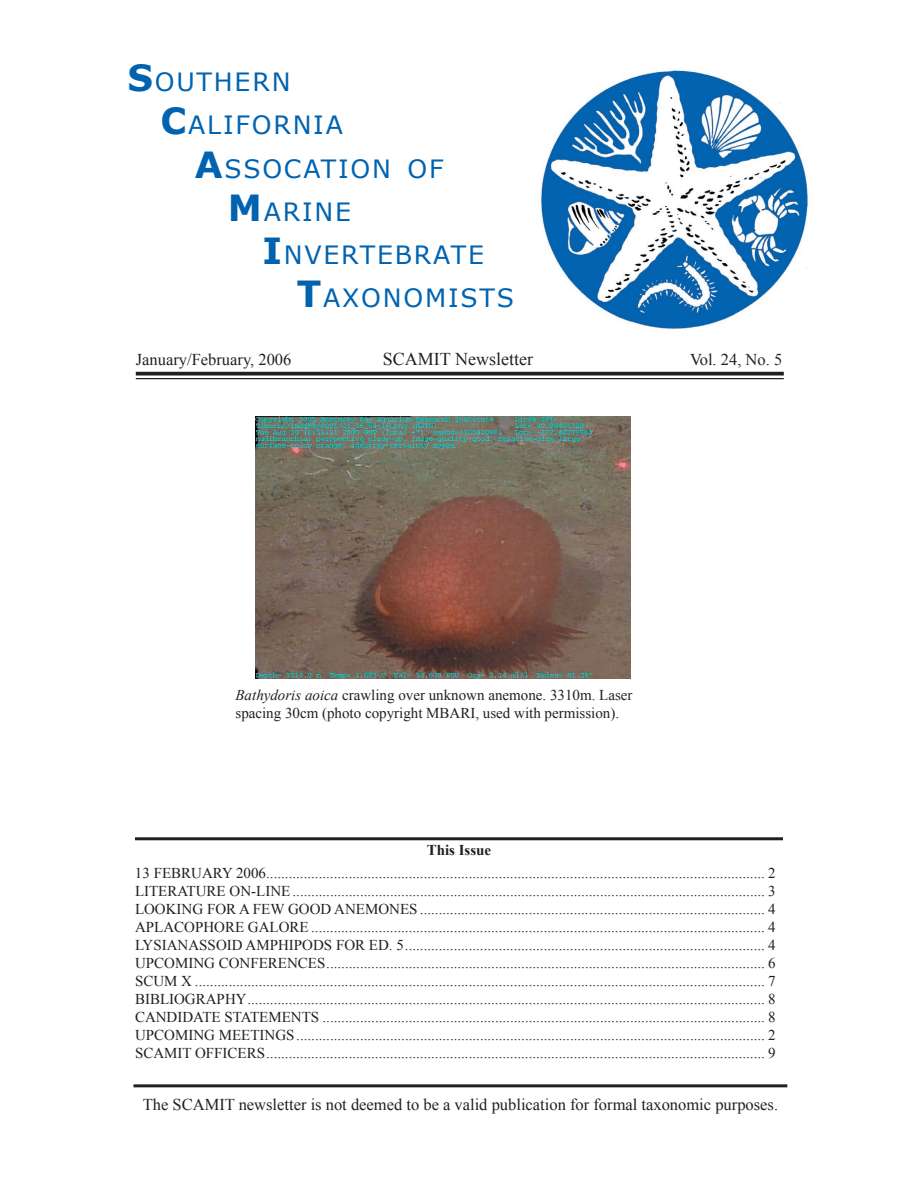
<style>
.page{position:relative;width:918px;height:1188px;background:#fff}
.page>*{position:absolute;margin:0;border:0;box-sizing:border-box;transform-origin:0 0}
.t1{font:25.2px "Verdana";letter-spacing:.07em;color:#0163b0}
.t2{font:18px "Times New Roman";color:#231f20}
.t3{font:16.5px "Times New Roman";color:#231f20}
.t4{font:15px/18px "Times New Roman";color:#231f20;text-align:justify}
.t5{font:700 15px "Times New Roman";color:#231f20}
.s1{font-weight:700;font-size:36px}
.s2{font-style:italic}
</style>
<div class="page">
<img style="left:541px;top:70px;width:267px;height:259px">
<svg style="left:136px;top:372px;width:648px;height:4px;background:#3d3a3a"></svg>
<hr style="left:136px;top:378px;width:648px;height:1px;background:#231f20">
<hr style="left:134px;top:1084px;width:653px;height:3px;background:#231f20">
<hr style="left:135px;top:837px;width:648px;height:3px;background:#231f20">
<img style="left:255px;top:416px;width:375px;height:262px">
<h1 class="t1" style="left:127px;top:66px;width:165px"><span class="s1">S</span>OUTHERN</h1>
<h1 class="t1" style="left:160px;top:109px;width:184px"><span class="s1">C</span>ALIFORNIA</h1>
<h1 class="t1" style="left:195px;top:152px;width:250px"><span class="s1">A</span>SSOCATION OF</h1>
<h1 class="t1" style="left:228px;top:196px;width:125px"><span class="s1">M</span>ARINE</h1>
<h1 class="t1" style="left:262px;top:239px;width:223px"><span class="s1">I</span>NVERTEBRATE</h1>
<h1 class="t1" style="left:297px;top:282px;width:219px"><span class="s1">T</span>AXONOMISTS</h1>
<p class="t3" style="left:136px;top:349px;width:157px">January/February, 2006</p>
<p class="t2" style="left:383px;top:347px;width:152px">SCAMIT Newsletter</p>
<p class="t3" style="left:690px;top:349px;width:94px">Vol. 24, No. 5</p>
<p class="t4" style="left:236px;top:685px;width:399px"><span class="s2">Bathydoris aoica</span> crawling over unknown anemone. 3310m. Laser spacing 30cm (photo copyright MBARI, used with permission).</p>
<p class="t5" style="left:427px;top:840px;width:66px">This Issue</p>
<p class="t4" style="left:135px;top:864px;width:642px">13 FEBRUARY 2006 ..................................................................................................................................... 2<br>LITERATURE ON-LINE .............................................................................................................................. 3<br>LOOKING FOR A FEW GOOD ANEMONES ............................................................................................ 4<br>APLACOPHORE GALORE ......................................................................................................................... 4<br>LYSIANASSOID AMPHIPODS FOR ED. 5 ................................................................................................ 4<br>UPCOMING CONFERENCES ..................................................................................................................... 6<br>SCUM X ........................................................................................................................................................ 7<br>BIBLIOGRAPHY .......................................................................................................................................... 8<br>CANDIDATE STATEMENTS ...................................................................................................................... 8<br>UPCOMING MEETINGS ............................................................................................................................. 2<br>SCAMIT OFFICERS ..................................................................................................................................... 9</p>
<p class="t3" style="left:143px;top:1093px;width:637px">The SCAMIT newsletter is not deemed to be a valid publication for formal taxonomic purposes.</p>
</div>
